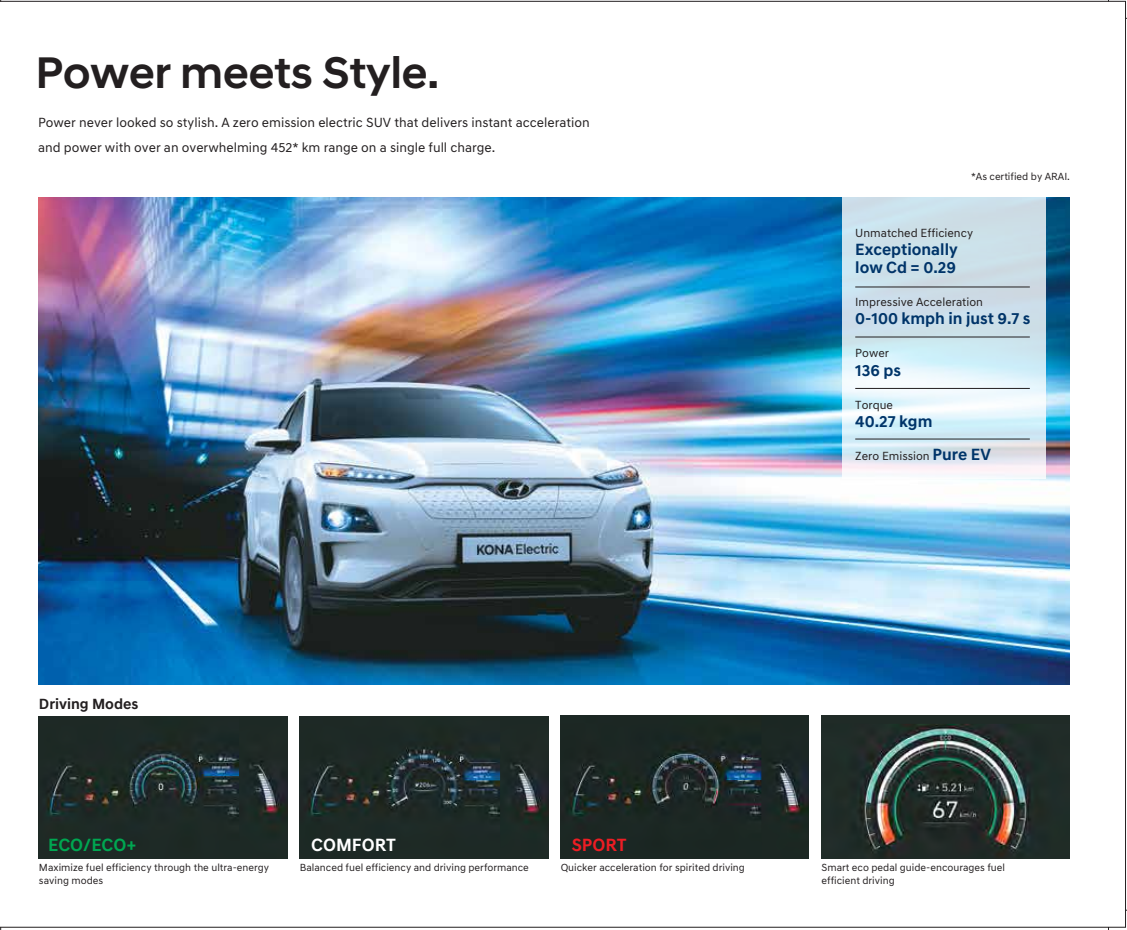
<style>
.page{position:relative;width:1127px;height:930px;background:#fff}
.page>*{position:absolute;margin:0;border:0;box-sizing:border-box;transform-origin:0 0}
.t1{font:500 45px "Hyundai Sans Head";color:#231f20}
.t2{font:700 18px "Hyundai Sans Text";color:#00a651}
.t3{font:700 18px "Hyundai Sans Text";color:#fff}
.t4{font:700 18px "Hyundai Sans Text";color:#ed1d24}
.t5{font:700 16.5px/18px "Hyundai Sans Text";color:#003469}
.t6{font:700 15px "Hyundai Sans Text";color:#231f20}
.t7{font:13.5px/25.5px "Hyundai Sans Text";color:#231f20}
.t8{font:12px "Hyundai Sans Text";color:#231f20}
.t9{font:10.5px/12.6px "Hyundai Sans Text";color:#231f20}
.s1{font-weight:700;font-size:16.5px;color:#003469}
</style>
<div class="page">
<img style="left:1px;top:1px;width:1124px;height:926px">
<h1 class="t1" style="left:36px;top:46px;width:405px">Power meets Style.</h1>
<p class="t7" style="left:38px;top:109px;width:553px">Power never looked so stylish. A zero emission electric SUV that delivers instant acceleration and power with over an overwhelming 452* km range on a single full charge.</p>
<p class="t9" style="left:970px;top:170px;width:100px">*As certified by ARAI.</p>
<p class="t8" style="left:855px;top:226px;width:119px">Unmatched Efficiency</p>
<h3 class="t5" style="left:855px;top:240px;width:104px">Exceptionally low Cd = 0.29</h3>
<p class="t8" style="left:855px;top:295px;width:129px">Impressive Acceleration</p>
<h3 class="t5" style="left:855px;top:309px;width:177px">0-100 kmph in just 9.7 s</h3>
<p class="t8" style="left:855px;top:346px;width:35px">Power</p>
<h3 class="t5" style="left:855px;top:360px;width:47px">136 ps</h3>
<p class="t8" style="left:855px;top:397px;width:39px">Torque</p>
<h3 class="t5" style="left:855px;top:411px;width:79px">40.27 kgm</h3>
<p class="t8" style="left:855px;top:448px;width:137px">Zero Emission <span class="s1">Pure EV</span></p>
<h3 class="t6" style="left:39px;top:694px;width:101px">Driving Modes</h3>
<h2 class="t2" style="left:48px;top:833px;width:90px">ECO/ECO+</h2>
<h2 class="t3" style="left:311px;top:833px;width:86px">COMFORT</h2>
<h2 class="t4" style="left:571px;top:833px;width:56px">SPORT</h2>
<p class="t9" style="left:39px;top:861px;width:232px">Maximize fuel efficiency through the ultra-energy saving modes</p>
<p class="t9" style="left:300px;top:861px;width:230px">Balanced fuel efficiency and driving performance</p>
<p class="t9" style="left:560px;top:861px;width:186px">Quicker acceleration for spirited driving</p>
<p class="t9" style="left:821px;top:861px;width:185px">Smart eco pedal guide-encourages fuel efficient driving</p>
</div>
